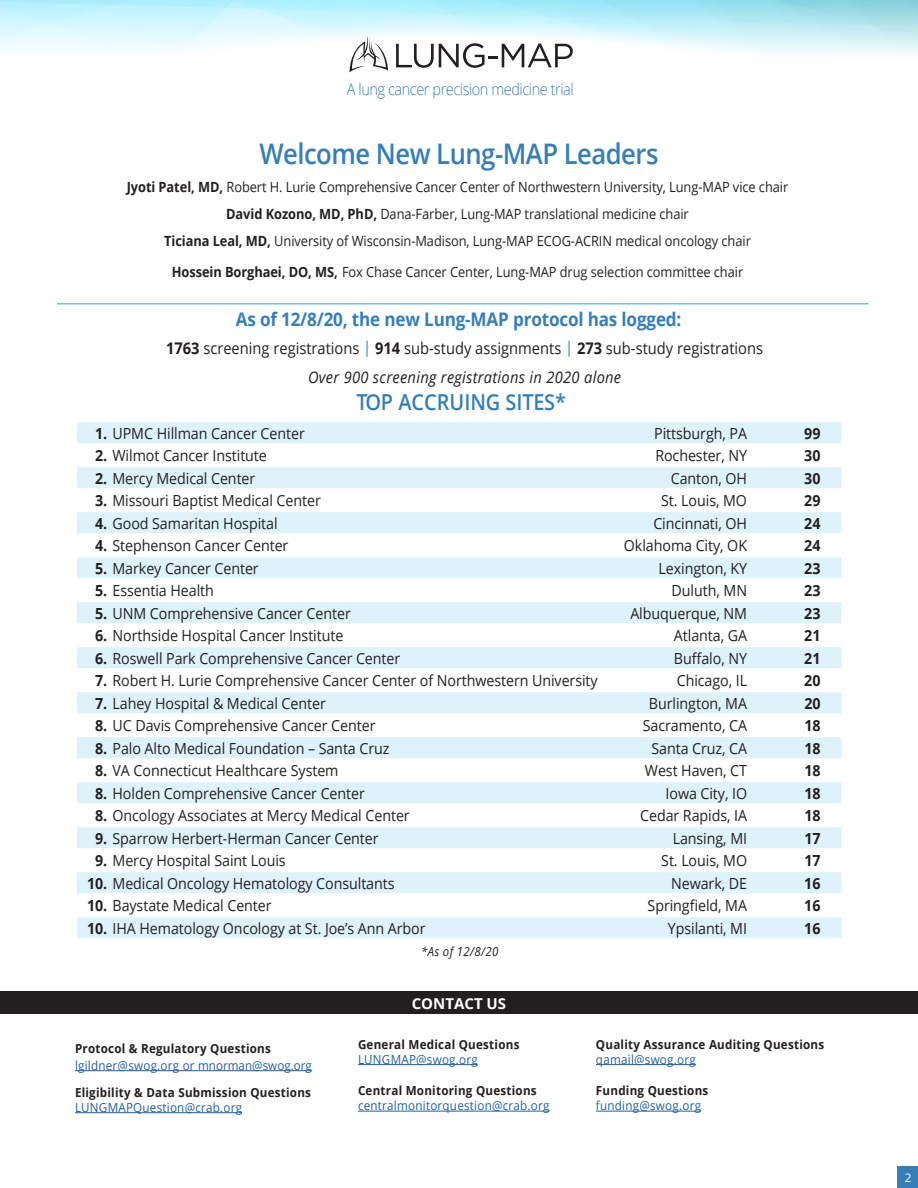
<style>
.page{position:relative;width:918px;height:1188px;background:#fff}
.page>*{position:absolute;margin:0;border:0;box-sizing:border-box;transform-origin:0 0}
.t1{font:600 28.35px "Open Sans";letter-spacing:-.02em;color:#367eb8;scale:.9 1}
.t2{font:600 22.05px "Open Sans";color:#367eb8;scale:.9 1}
.t3{font:700 18.75px "Open Sans";letter-spacing:-.01em;color:#367eb8;scale:.91 1}
.t4{font:16.05px/28.5px "Open Sans";color:#231f20;text-align:center;scale:.91 1}
.t5{font:300 16.05px "Open Sans";letter-spacing:-.03em;color:#367eb8;scale:.9 1}
.t6{font:15.3px "Open Sans";letter-spacing:-.005em;color:#231f20;scale:.93 1}
.t7{font:700 15.3px "Open Sans";letter-spacing:-.005em;color:#231f20;scale:.93 1}
.t8{font:700 15px "Open Sans";color:#fff}
.t9{font:14.1px/27px "Open Sans";letter-spacing:-.005em;color:#231f20;text-align:center;scale:.91 1}
.t10{font:700 12.45px "Open Sans";letter-spacing:.02em;color:#231f20;scale:.93 1}
.t11{font:12.45px "Open Sans";letter-spacing:.02em;color:#215e9e;scale:.93 1}
.t12{font:italic 12.45px "Open Sans";letter-spacing:.03em;color:#231f20;scale:.91 1}
.t13{font:11.85px "Open Sans";color:#fff}
.s1{font-weight:700}
.s2{color:#367eb8}
.s3{font-style:italic}
</style>
<div class="page">
<div style="left:897px;top:1167px;width:21px;height:21px;background:#367eb8"></div>
<svg style="left:0;top:0;width:918px;height:73px"></svg>
<div style="left:0;top:991px;width:918px;height:23px;background:#231f20"></div>
<hr style="left:75px;top:1070px;width:120px;height:1px;background:#215e9e">
<hr style="left:198px;top:1070px;width:114px;height:1px;background:#215e9e">
<hr style="left:75px;top:1112px;width:167px;height:1px;background:#215e9e">
<hr style="left:358px;top:1064px;width:120px;height:1px;background:#215e9e">
<hr style="left:358px;top:1111px;width:192px;height:1px;background:#215e9e">
<hr style="left:596px;top:1064px;width:100px;height:1px;background:#215e9e">
<hr style="left:596px;top:1111px;width:105px;height:1px;background:#215e9e">
<div style="left:66px;top:422px;width:776px;height:21px;background:#def2fc"></div>
<div style="left:66px;top:467px;width:776px;height:21px;background:#def2fc"></div>
<div style="left:66px;top:512px;width:776px;height:21px;background:#def2fc"></div>
<div style="left:66px;top:557px;width:776px;height:21px;background:#def2fc"></div>
<div style="left:66px;top:602px;width:776px;height:21px;background:#def2fc"></div>
<div style="left:66px;top:647px;width:776px;height:21px;background:#def2fc"></div>
<div style="left:66px;top:692px;width:776px;height:21px;background:#def2fc"></div>
<div style="left:66px;top:737px;width:776px;height:21px;background:#def2fc"></div>
<div style="left:66px;top:782px;width:776px;height:21px;background:#def2fc"></div>
<div style="left:66px;top:827px;width:776px;height:21px;background:#def2fc"></div>
<div style="left:66px;top:872px;width:776px;height:21px;background:#def2fc"></div>
<div style="left:66px;top:917px;width:776px;height:21px;background:#def2fc"></div>
<div style="left:53px;top:418px;width:24px;height:525px;background:#fff"></div>
<hr style="left:57px;top:303px;width:812px;height:1px;background:#5bc7f2">
<p class="t5" style="left:347px;top:82px;width:253px">A lung cancer precision medicine trial</p>
<h1 class="t1" style="left:259px;top:142px;width:445px">Welcome New Lung-MAP Leaders</h1>
<p class="t9" style="left:127px;top:173px;width:728px"><span class="s1">Jyoti Patel, MD,</span> Robert H. Lurie Comprehensive Cancer Center of Northwestern University, Lung-MAP vice chair<br><span class="s1">David Kozono, MD, PhD,</span> Dana-Farber, Lung-MAP translational medicine chair<br><span class="s1">Ticiana Leal, MD,</span> University of Wisconsin-Madison, Lung-MAP ECOG-ACRIN medical oncology chair</p>
<p class="t9" style="left:172px;top:258px;width:629px"><span class="s1">Hossein Borghaei, DO, MS,</span> Fox Chase Cancer Center, Lung-MAP drug selection committee chair</p>
<p class="t3" style="left:236px;top:311px;width:491px">As of 12/8/20, the new Lung-MAP protocol has logged:</p>
<p class="t4" style="left:166px;top:334px;width:658px"><span class="s1">1763</span> screening registrations <span class="s2">|</span> <span class="s1">914</span> sub-study assignments <span class="s2">|</span> <span class="s1">273</span> sub-study registrations<br><span class="s3">Over 900 screening registrations in 2020 alone</span></p>
<h2 class="t2" style="left:357px;top:393px;width:234px">TOP ACCRUING SITES*</h2>
<p class="t6" style="left:95px;top:423px;width:227px"><span class="s1">1.</span> UPMC Hillman Cancer Center</p>
<p class="t6" style="left:654px;top:423px;width:101px">Pittsburgh, PA</p>
<p class="t7" style="left:804px;top:427px;width:19px">99</p>
<p class="t6" style="left:95px;top:445px;width:186px"><span class="s1">2.</span> Wilmot Cancer Institute</p>
<p class="t6" style="left:655px;top:445px;width:100px">Rochester, NY</p>
<p class="t7" style="left:804px;top:450px;width:19px">30</p>
<p class="t6" style="left:95px;top:468px;width:174px"><span class="s1">2.</span> Mercy Medical Center</p>
<p class="t6" style="left:671px;top:468px;width:84px">Canton, OH</p>
<p class="t7" style="left:804px;top:472px;width:19px">30</p>
<p class="t6" style="left:95px;top:490px;width:244px"><span class="s1">3.</span> Missouri Baptist Medical Center</p>
<p class="t6" style="left:661px;top:490px;width:94px">St. Louis, MO</p>
<p class="t7" style="left:804px;top:495px;width:19px">29</p>
<p class="t6" style="left:95px;top:513px;width:198px"><span class="s1">4.</span> Good Samaritan Hospital</p>
<p class="t6" style="left:653px;top:513px;width:102px">Cincinnati, OH</p>
<p class="t7" style="left:804px;top:517px;width:19px">24</p>
<p class="t6" style="left:95px;top:535px;width:209px"><span class="s1">4.</span> Stephenson Cancer Center</p>
<p class="t6" style="left:624px;top:535px;width:134px">Oklahoma City, OK</p>
<p class="t7" style="left:804px;top:540px;width:19px">24</p>
<p class="t6" style="left:95px;top:558px;width:177px"><span class="s1">5.</span> Markey Cancer Center</p>
<p class="t6" style="left:659px;top:558px;width:97px">Lexington, KY</p>
<p class="t7" style="left:804px;top:562px;width:19px">23</p>
<p class="t6" style="left:95px;top:580px;width:129px"><span class="s1">5.</span> Essentia Health</p>
<p class="t6" style="left:672px;top:580px;width:83px">Duluth, MN</p>
<p class="t7" style="left:804px;top:585px;width:19px">23</p>
<p class="t6" style="left:95px;top:603px;width:277px"><span class="s1">5.</span> UNM Comprehensive Cancer Center</p>
<p class="t6" style="left:630px;top:603px;width:127px">Albuquerque, NM</p>
<p class="t7" style="left:804px;top:607px;width:19px">23</p>
<p class="t6" style="left:95px;top:625px;width:269px"><span class="s1">6.</span> Northside Hospital Cancer Institute</p>
<p class="t6" style="left:674px;top:625px;width:80px">Atlanta, GA</p>
<p class="t7" style="left:804px;top:630px;width:19px">21</p>
<p class="t6" style="left:95px;top:648px;width:330px"><span class="s1">6.</span> Roswell Park Comprehensive Cancer Center</p>
<p class="t6" style="left:674px;top:648px;width:80px">Buffalo, NY</p>
<p class="t7" style="left:804px;top:652px;width:19px">21</p>
<p class="t6" style="left:95px;top:670px;width:542px"><span class="s1">7.</span> Robert H. Lurie Comprehensive Cancer Center of Northwestern University</p>
<p class="t6" style="left:677px;top:670px;width:77px">Chicago, IL</p>
<p class="t7" style="left:804px;top:675px;width:19px">20</p>
<p class="t6" style="left:95px;top:693px;width:250px"><span class="s1">7.</span> Lahey Hospital &amp; Medical Center</p>
<p class="t6" style="left:649px;top:693px;width:107px">Burlington, MA</p>
<p class="t7" style="left:804px;top:697px;width:19px">20</p>
<p class="t6" style="left:95px;top:715px;width:303px"><span class="s1">8.</span> UC Davis Comprehensive Cancer Center</p>
<p class="t6" style="left:643px;top:715px;width:114px">Sacramento, CA</p>
<p class="t7" style="left:804px;top:720px;width:19px">18</p>
<p class="t6" style="left:95px;top:738px;width:318px"><span class="s1">8.</span> Palo Alto Medical Foundation – Santa Cruz</p>
<p class="t6" style="left:651px;top:738px;width:104px">Santa Cruz, CA</p>
<p class="t7" style="left:804px;top:742px;width:19px">18</p>
<p class="t6" style="left:95px;top:760px;width:263px"><span class="s1">8.</span> VA Connecticut Healthcare System</p>
<p class="t6" style="left:645px;top:760px;width:111px">West Haven, CT</p>
<p class="t7" style="left:804px;top:765px;width:19px">18</p>
<p class="t6" style="left:95px;top:783px;width:292px"><span class="s1">8.</span> Holden Comprehensive Cancer Center</p>
<p class="t6" style="left:666px;top:783px;width:89px">Iowa City, IO</p>
<p class="t7" style="left:804px;top:787px;width:19px">18</p>
<p class="t6" style="left:95px;top:805px;width:340px"><span class="s1">8.</span> Oncology Associates at Mercy Medical Center</p>
<p class="t6" style="left:640px;top:805px;width:117px">Cedar Rapids, IA</p>
<p class="t7" style="left:804px;top:810px;width:19px">18</p>
<p class="t6" style="left:95px;top:828px;width:306px"><span class="s1">9.</span> Sparrow Herbert-Herman Cancer Center</p>
<p class="t6" style="left:673px;top:828px;width:82px">Lansing, MI</p>
<p class="t7" style="left:804px;top:832px;width:19px">17</p>
<p class="t6" style="left:95px;top:850px;width:206px"><span class="s1">9.</span> Mercy Hospital Saint Louis</p>
<p class="t6" style="left:661px;top:850px;width:94px">St. Louis, MO</p>
<p class="t7" style="left:804px;top:855px;width:19px">17</p>
<p class="t6" style="left:87px;top:873px;width:332px"><span class="s1">10.</span> Medical Oncology Hematology Consultants</p>
<p class="t6" style="left:671px;top:873px;width:83px">Newark, DE</p>
<p class="t7" style="left:804px;top:877px;width:19px">16</p>
<p class="t6" style="left:87px;top:895px;width:200px"><span class="s1">10.</span> Baystate Medical Center</p>
<p class="t6" style="left:648px;top:895px;width:109px">Springfield, MA</p>
<p class="t7" style="left:804px;top:900px;width:19px">16</p>
<p class="t6" style="left:87px;top:918px;width:366px"><span class="s1">10.</span> IHA Hematology Oncology at St. Joe’s Ann Arbor</p>
<p class="t6" style="left:668px;top:918px;width:87px">Ypsilanti, MI</p>
<p class="t7" style="left:804px;top:922px;width:19px">16</p>
<p class="t12" style="left:421px;top:947px;width:86px">*As of 12/8/20</p>
<p class="t10" style="left:75px;top:1044px;width:212px">Protocol &amp; Regulatory Questions</p>
<p class="t11" style="left:75px;top:1057px;width:256px">lgildner@swog.org or mnorman@swog.org</p>
<p class="t10" style="left:75px;top:1087px;width:255px">Eligibility &amp; Data Submission Questions</p>
<p class="t11" style="left:75px;top:1099px;width:181px">LUNGMAPQuestion@crab.org</p>
<p class="t8" style="left:412px;top:998px;width:96px">CONTACT US</p>
<p class="t10" style="left:358px;top:1039px;width:175px">General Medical Questions</p>
<p class="t11" style="left:358px;top:1051px;width:130px">LUNGMAP@swog.org</p>
<p class="t10" style="left:358px;top:1086px;width:194px">Central Monitoring Questions</p>
<p class="t11" style="left:358px;top:1097px;width:207px">centralmonitorquestion@crab.org</p>
<p class="t10" style="left:596px;top:1039px;width:247px">Quality Assurance Auditing Questions</p>
<p class="t11" style="left:596px;top:1051px;width:109px">qamail@swog.org</p>
<p class="t10" style="left:596px;top:1086px;width:122px">Funding Questions</p>
<p class="t11" style="left:596px;top:1097px;width:114px">funding@swog.org</p>
<p class="t13" style="left:905px;top:1169px;width:8px">2</p>
</div>
